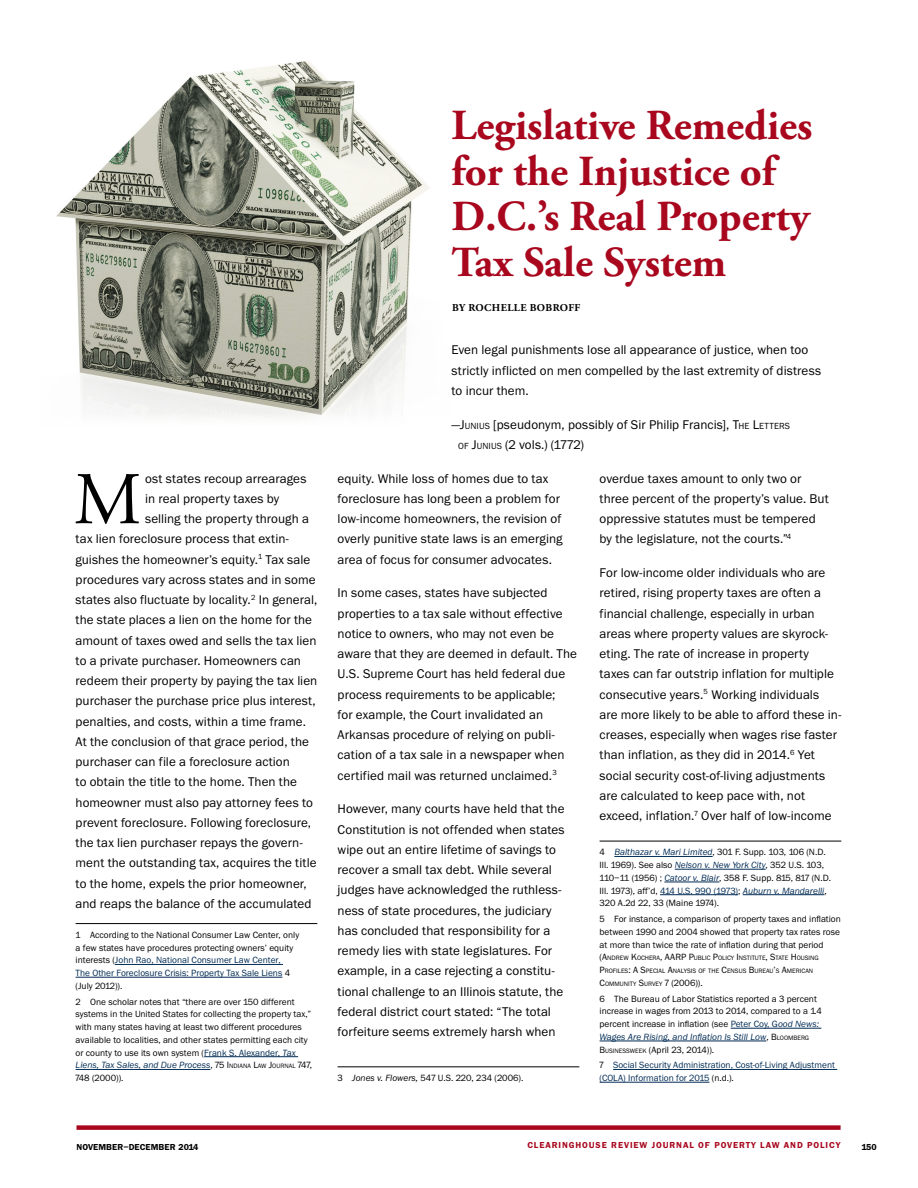
<style>
.page{position:relative;width:918px;height:1188px;background:#fff}
.page>*{position:absolute;margin:0;border:0;box-sizing:border-box;transform-origin:0 0}
.t1{font:74.25px "Adobe Garamond Pro";color:#000}
.t2{font:700 42.75px/45.6px "Adobe Garamond Pro";color:#a8071e}
.t3{font:13.2px/20.2px "Franklin Gothic";letter-spacing:.005em;color:#000}
.t4{font:700 10.5px "Adobe Garamond Pro";letter-spacing:.04em;color:#000}
.t5{font:9.3px/12.8px "Franklin Gothic";color:#000}
.t6{font:9.3px/15.8px "Franklin Gothic";color:#002b54}
.t7{font:9.3px "Franklin Gothic Itl";color:#002b54}
.t8{font:9px "Franklin Gothic Dem Bld";letter-spacing:.1em;color:#a8071e}
.t9{font:9px "Franklin Gothic Dem Bld";letter-spacing:.01em;color:#000}
.t10{font:6.6px/12.8px "Franklin Gothic";color:#000}
.s1{color:#002b54}
.s2{font-family:"Franklin Gothic Itl";color:#002b54}
.s3{font-family:"Franklin Gothic";color:#000}
.s4{font-family:"Franklin Gothic";font-size:6.6px;color:#000}
.s5{font-style:inherit}
.s6{font-size:9.15px}
.s7{font-family:"Franklin Gothic Itl"}
.s8{font-size:9.3px}
.s9{color:#000}
.s10{font-size:6.6px;color:#000}
</style>
<div class="page">
<div style="left:76px;top:1125px;width:765px;height:5px;background:#a8071e"></div>
<img style="left:56px;top:61px;width:373px;height:356px">
<hr style="left:76px;top:923px;width:241px;height:1px;background:#000">
<hr style="left:115px;top:964px;width:168px;height:1px;background:#002b54">
<hr style="left:76px;top:977px;width:206px;height:1px;background:#002b54">
<hr style="left:204px;top:1056px;width:94px;height:1px;background:#002b54">
<hr style="left:76px;top:1069px;width:134px;height:1px;background:#002b54">
<hr style="left:338px;top:1066px;width:241px;height:1px;background:#000">
<hr style="left:600px;top:841px;width:241px;height:1px;background:#000">
<hr style="left:614px;top:856px;width:99px;height:1px;background:#002b54">
<hr style="left:675px;top:869px;width:91px;height:1px;background:#002b54">
<hr style="left:664px;top:882px;width:55px;height:1px;background:#002b54">
<hr style="left:660px;top:894px;width:78px;height:1px;background:#002b54">
<hr style="left:743px;top:894px;width:81px;height:1px;background:#002b54">
<hr style="left:731px;top:1028px;width:90px;height:1px;background:#002b54">
<hr style="left:600px;top:1041px;width:166px;height:1px;background:#002b54">
<hr style="left:613px;top:1069px;width:224px;height:1px;background:#002b54">
<hr style="left:600px;top:1082px;width:109px;height:1px;background:#002b54">
<h1 class="t1" style="left:74px;top:455px;width:69px">M</h1>
<p class="t3" style="left:145px;top:469px;width:163px">ost states recoup arrearages</p>
<p class="t3" style="left:145px;top:489px;width:136px">in real property taxes by</p>
<p class="t3" style="left:145px;top:510px;width:166px">selling the property through a</p>
<p class="t3" style="left:76px;top:530px;width:215px">tax lien foreclosure process that extin-</p>
<p class="t3" style="left:76px;top:550px;width:236px">guishes the homeowner’s equity.<sup>1</sup> Tax sale</p>
<p class="t3" style="left:76px;top:570px;width:242px">procedures vary across states and in some</p>
<p class="t3" style="left:76px;top:591px;width:243px">states also fluctuate by locality.<sup>2</sup> In general,</p>
<p class="t3" style="left:76px;top:611px;width:238px">the state places a lien on the home for the</p>
<p class="t3" style="left:76px;top:631px;width:243px">amount of taxes owed and sells the tax lien</p>
<p class="t3" style="left:76px;top:651px;width:227px">to a private purchaser. Homeowners can</p>
<p class="t3" style="left:76px;top:672px;width:243px">redeem their property by paying the tax lien</p>
<p class="t3" style="left:76px;top:692px;width:242px">purchaser the purchase price plus interest,</p>
<p class="t3" style="left:76px;top:712px;width:232px">penalties, and costs, within a time frame.</p>
<p class="t3" style="left:76px;top:732px;width:235px">At the conclusion of that grace period, the</p>
<p class="t3" style="left:76px;top:753px;width:216px">purchaser can file a foreclosure action</p>
<p class="t3" style="left:76px;top:773px;width:223px">to obtain the title to the home. Then the</p>
<p class="t3" style="left:76px;top:793px;width:239px">homeowner must also pay attorney fees to</p>
<p class="t3" style="left:76px;top:814px;width:237px">prevent foreclosure. Following foreclosure,</p>
<p class="t3" style="left:76px;top:834px;width:228px">the tax lien purchaser repays the govern-</p>
<p class="t3" style="left:76px;top:854px;width:243px">ment the outstanding tax, acquires the title</p>
<p class="t3" style="left:76px;top:874px;width:233px">to the home, expels the prior homeowner,</p>
<p class="t3" style="left:76px;top:895px;width:238px">and reaps the balance of the accumulated</p>
<p class="t5" style="left:76px;top:929px;width:225px">1 According to the National Consumer Law Center, only a few states have procedures protecting owners’ equity interests (<span class="s1">John Rao, National Consumer Law Center,<br>The Other Foreclosure Crisis: Property Tax Sale Liens</span> 4 (July 2012)).</p>
<p class="t5" style="left:76px;top:996px;width:237px">2 One scholar notes that “there are over 150 different systems in the United States for collecting the property tax,” with many states having at least two different procedures available to localities, and other states permitting each city or county to use its own system (<span class="s1">Frank S. Alexander,</span> <span class="s2">Tax</span></p>
<p class="t7" style="left:76px;top:1059px;width:238px">Liens, Tax Sales, and Due Process<span class="s3">, 75</span> <span class="s3">I</span> <span class="s4">NDIANA</span> <span class="s3">L</span><span class="s4">AW</span> <span class="s3">J</span><span class="s4">OURNAL</span> <span class="s3">747,</span></p>
<p class="t5" style="left:76px;top:1072px;width:50px">748 (2000)).</p>
<h2 class="t2" style="left:452px;top:104px;width:362px">Legislative Remedies for the Injustice of<br>D.C.’s Real Property<br>Tax Sale System</h2>
<p class="t4" style="left:452px;top:302px;width:130px">BY ROCHELLE BOBROFF</p>
<p class="t3" style="left:452px;top:341px;width:371px">Even legal punishments lose all appearance of justice, when too strictly inflicted on men compelled by the last extremity of distress to incur them.</p>
<p class="t3" style="left:458px;top:415px;width:333px;text-indent:-7px">—<span class="s5">J</span><span class="s6">UNIUS</span> [pseudonym, possibly of Sir Philip Francis], <span class="s5">T</span><span class="s6">HE</span> <span class="s5">L</span><span class="s6">ETTERS<br>OF</span> <span class="s5">J</span><span class="s6">UNIUS</span> (2 vols.) (1772)</p>
<p class="t3" style="left:338px;top:469px;width:227px">equity. While loss of homes due to tax foreclosure has long been a problem for low-income homeowners, the revision of overly punitive state laws is an emerging area of focus for consumer advocates.</p>
<p class="t3" style="left:338px;top:584px;width:241px">In some cases, states have subjected properties to a tax sale without effective notice to owners, who may not even be aware that they are deemed in default. The U.S. Supreme Court has held federal due process requirements to be applicable;<br>for example, the Court invalidated an Arkansas procedure of relying on publi&shy;cation of a tax sale in a newspaper when certified mail was returned unclaimed.<sup>3</sup></p>
<p class="t3" style="left:338px;top:800px;width:229px">However, many courts have held that the Constitution is not offended when states wipe out an entire lifetime of savings to recover a small tax debt. While several judges have acknowledged the ruthless&shy;ness of state procedures, the judiciary has concluded that responsibility for a remedy lies with state legislatures. For example, in a case rejecting a constitu&shy;tional challenge to an Illinois statute, the federal district court stated: “The total forfeiture seems extremely harsh when</p>
<p class="t5" style="left:338px;top:1072px;width:187px">3 <span class="s7">Jones v. Flowers,</span> 547 U.S. 220, 234 (2006).</p>
<p class="t3" style="left:600px;top:469px;width:231px">overdue taxes amount to only two or three percent of the property’s value. But oppressive statutes must be tempered by the legislature, not the courts.”<sup>4</sup></p>
<p class="t3" style="left:600px;top:564px;width:243px">For low-income older individuals who are retired, rising property taxes are often a financial challenge, especially in urban areas where property values are skyrock&shy;eting. The rate of increase in property taxes can far outstrip inflation for multiple consecutive years.<sup>5</sup> Working individuals<br>are more likely to be able to afford these in&shy;creases, especially when wages rise faster than inflation, as they did in 2014.<sup>6</sup> Yet social security cost-of-living adjustments are calculated to keep pace with, not exceed, inflation.<sup>7</sup> Over half of low-income</p>
<p class="t5" style="left:600px;top:847px;width:233px">4 <span class="s2">Balthazar v. Mari Limited</span>, 301 F. Supp. 103, 106 (N.D.<br>Ill. 1969). See also <span class="s2">Nelson v. New York City</span>, 352 U.S. 103, 110–11 (1956) ; <span class="s2">Catoor v. Blair</span>, 358 F. Supp. 815, 817 (N.D.<br>Ill. 1973), aff’d, <span class="s1">414 U.S. 990 (1973)</span>; <span class="s2">Auburn v. Mandarelli</span>, 320 A.2d 22, 33 (Maine 1974).</p>
<p class="t5" style="left:600px;top:913px;width:243px;text-align:justify">5 For instance, a comparison of property taxes and inflation between 1990 and 2004 showed that property tax rates rose at more than twice the rate of inflation during that period</p>
<p class="t10" style="left:600px;top:952px;width:221px"><span class="s8">(</span><span class="s8">A</span>NDREW <span class="s8">K</span>OCHERA<span class="s8">, AARP P</span>UBLIC <span class="s8">P</span>OLICY <span class="s8">I</span> NSTITUTE<span class="s8">, S</span>TATE <span class="s8">H</span> OUSING<br><span class="s8">P</span>ROFILES<span class="s8">: A S</span>PECIAL <span class="s8">A</span>NALYSIS OF THE <span class="s8">C</span>ENSUS <span class="s8">B</span>UREAU<span class="s8">’</span>S <span class="s8">A</span>MERICAN<br><span class="s8">C</span>OMMUNITY <span class="s8">S</span>URVEY <span class="s8">7 (2006)).</span></p>
<p class="t5" style="left:600px;top:993px;width:224px">6 The Bureau of Labor Statistics reported a 3 percent increase in wages from 2013 to 2014, compared to a 1.4 percent increase in inflation (see <span class="s1">Peter Coy, G</span><span class="s2">ood News:</span></p>
<p class="t7" style="left:600px;top:1031px;width:211px">Wages Are Rising, and Inflation Is Still Low<span class="s3">,</span> <span class="s3">B</span> <span class="s4">LOOMBERG</span></p>
<p class="t6" style="left:600px;top:1042px;width:237px"><span class="s9">B</span> <span class="s10">USINESSWEEK</span> <span class="s9">(April 23, 2014)).<br>7</span> Social Security Administration, Cost-of-Living Adjustment</p>
<p class="t6" style="left:600px;top:1071px;width:136px">(COLA) Information for 2015 <span class="s9">(n.d.).</span></p>
<p class="t9" style="left:77px;top:1141px;width:123px">NOVEMBER–DECEMBER 2014</p>
<p class="t8" style="left:527px;top:1139px;width:314px">CLEARINGHOUSE REVIEW JOURNAL OF POVERTY LAW AND POLICY</p>
<p class="t9" style="left:862px;top:1141px;width:16px">150</p>
</div>
